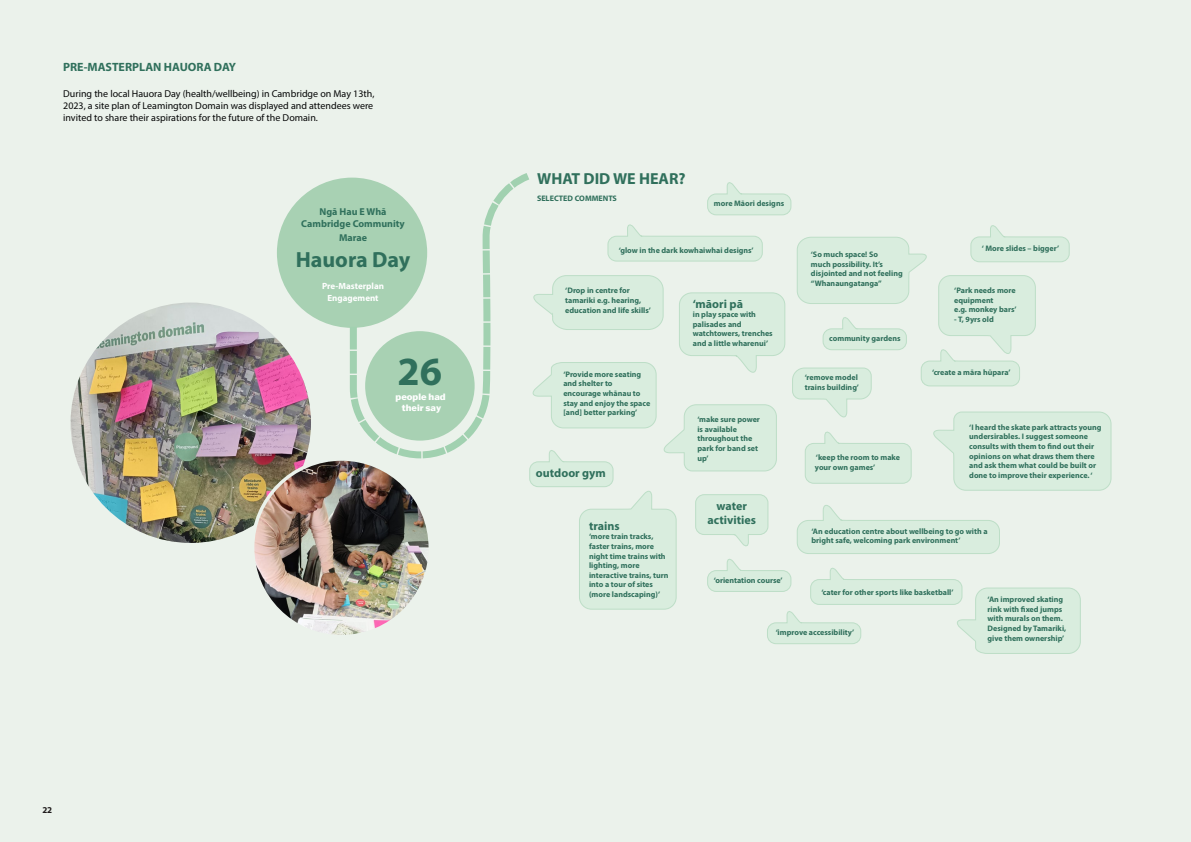
<style>
.page{position:relative;width:1191px;height:842px;background:#ebf2eb}
.page>*{position:absolute;margin:0;border:0;box-sizing:border-box;transform-origin:0 0}
.t1{font:700 40.2px "Myriad Pro";color:#30705c}
.t2{font:700 22px "Myriad Pro";color:#30705c}
.t3{font:700 16px "Myriad Pro";color:#30705c}
.t4{font:700 12px "Myriad Pro";color:#30705c}
.t5{font:10px/12px "Myriad Pro";color:#050606;text-align:justify}
.t6{font:700 10px "Myriad Pro";color:#30705c}
.t7{font:700 9px "Myriad Pro";color:#fff}
.t8{font:800 9px/10.8px "Franklin Gothic ATF";color:#fff;text-align:center}
.t9{font:700 9px "Myriad Pro";color:#231f20}
.t10{font:700 8px/9.6px "Myriad Pro";color:#30705c}
</style>
<div class="page">
<img style="left:71px;top:303px;width:240px;height:240px;border-radius:120px">
<img style="left:253px;top:459px;width:177px;height:178px;border-radius:89px">
<svg style="left:707px;top:182px;width:85px;height:34px"></svg>
<svg style="left:537px;top:224px;width:575px;height:430px"></svg>
<div style="left:277px;top:178px;width:150px;height:150px;background:#a8d1b3;border-radius:50%"></div>
<svg style="left:346px;top:173px;width:191px;height:464px"></svg>
<p class="t4" style="left:63px;top:59px;width:174px">PRE-MASTERPLAN HAUORA DAY</p>
<p class="t5" style="left:63px;top:88px;width:313px">During the local Hauora Day (health/wellbeing) in Cambridge on May 13th, 2023, a site plan of Leamington Domain was displayed and attendees were invited to share their aspirations for the future of the Domain.</p>
<p class="t6" style="left:319px;top:206px;width:68px">Ngā Hau E Whā</p>
<p class="t6" style="left:301px;top:218px;width:105px">Cambridge Community</p>
<p class="t6" style="left:339px;top:232px;width:30px">Marae</p>
<p class="t2" style="left:296px;top:246px;width:116px">Hauora Day</p>
<p class="t7" style="left:322px;top:281px;width:64px">Pre-Masterplan</p>
<p class="t7" style="left:327px;top:293px;width:53px">Engagement</p>
<p class="t1" style="left:397px;top:345px;width:46px">26</p>
<p class="t8" style="left:395px;top:391px;width:52px">people had their say</p>
<p class="t9" style="left:43px;top:804px;width:11px">22</p>
<p class="t3" style="left:537px;top:168px;width:150px">WHAT DID WE HEAR?</p>
<p class="t10" style="left:537px;top:193px;width:81px">SELECTED COMMENTS</p>
<p class="t10" style="left:714px;top:198px;width:72px">more Māori designs</p>
<p class="t10" style="left:619px;top:245px;width:136px">‘glow in the dark kowhaiwhai designs’</p>
<p class="t10" style="left:565px;top:286px;width:66px">‘Drop in centre for</p>
<p class="t10" style="left:565px;top:295px;width:87px">tamariki e.g. hearing, education and life skills’</p>
<p class="t10" style="left:563px;top:369px;width:88px">‘Provide more seating and shelter to encourage whānau to stay and enjoy the space [and] better parking’</p>
<p class="t4" style="left:536px;top:465px;width:71px">outdoor gym</p>
<p class="t4" style="left:693px;top:296px;width:52px">‘māori pā</p>
<p class="t10" style="left:693px;top:309px;width:81px">in play space with palisades and watchtowers, trenches and a little wharenui’</p>
<p class="t10" style="left:697px;top:414px;width:64px">‘make sure power</p>
<p class="t10" style="left:697px;top:424px;width:62px">is available throughout the park for band set up’</p>
<p class="t10" style="left:811px;top:249px;width:93px">‘So much space! So<br>much possibility. It’s disjointed and not feeling “Whanaungatanga”</p>
<p class="t10" style="left:829px;top:333px;width:73px">community gardens</p>
<p class="t10" style="left:804px;top:372px;width:56px">‘remove model trains building’</p>
<p class="t10" style="left:815px;top:452px;width:87px">‘keep the room to make your own games’</p>
<p class="t10" style="left:981px;top:243px;width:79px">‘ More slides – bigger’</p>
<p class="t10" style="left:954px;top:286px;width:64px">‘Park needs more equipment<br>e.g. monkey bars’</p>
<p class="t10" style="left:954px;top:314px;width:41px">- T, 9yrs old</p>
<p class="t10" style="left:932px;top:367px;width:80px">‘create a māra hūpara’</p>
<p class="t10" style="left:969px;top:422px;width:134px">‘I heard the skate park attracts young undersirables. I suggest someone consults with them to find out their opinions on what draws them there and ask them what could be built or done to improve their experience. ‘</p>
<p class="t4" style="left:589px;top:518px;width:32px">trains</p>
<p class="t10" style="left:589px;top:532px;width:81px">‘more train tracks, faster trains, more night time trains with lighting, more interactive trains, turn into a tour of sites (more landscaping)’</p>
<p class="t4" style="left:716px;top:498px;width:32px">water</p>
<p class="t4" style="left:707px;top:512px;width:50px">activities</p>
<p class="t10" style="left:714px;top:575px;width:70px">‘orientation course’</p>
<p class="t10" style="left:811px;top:526px;width:178px">‘An education centre about wellbeing to go with a bright safe, welcoming park environment’</p>
<p class="t10" style="left:821px;top:587px;width:134px">‘cater for other sports like basketball’</p>
<p class="t10" style="left:775px;top:627px;width:80px">‘improve accessibility’</p>
<p class="t10" style="left:987px;top:594px;width:77px;text-align:justify">‘An improved skating rink with fixed jumps with murals on them.</p>
<p class="t10" style="left:987px;top:623px;width:80px">Designed by Tamariki, give them ownership’</p>
</div>
